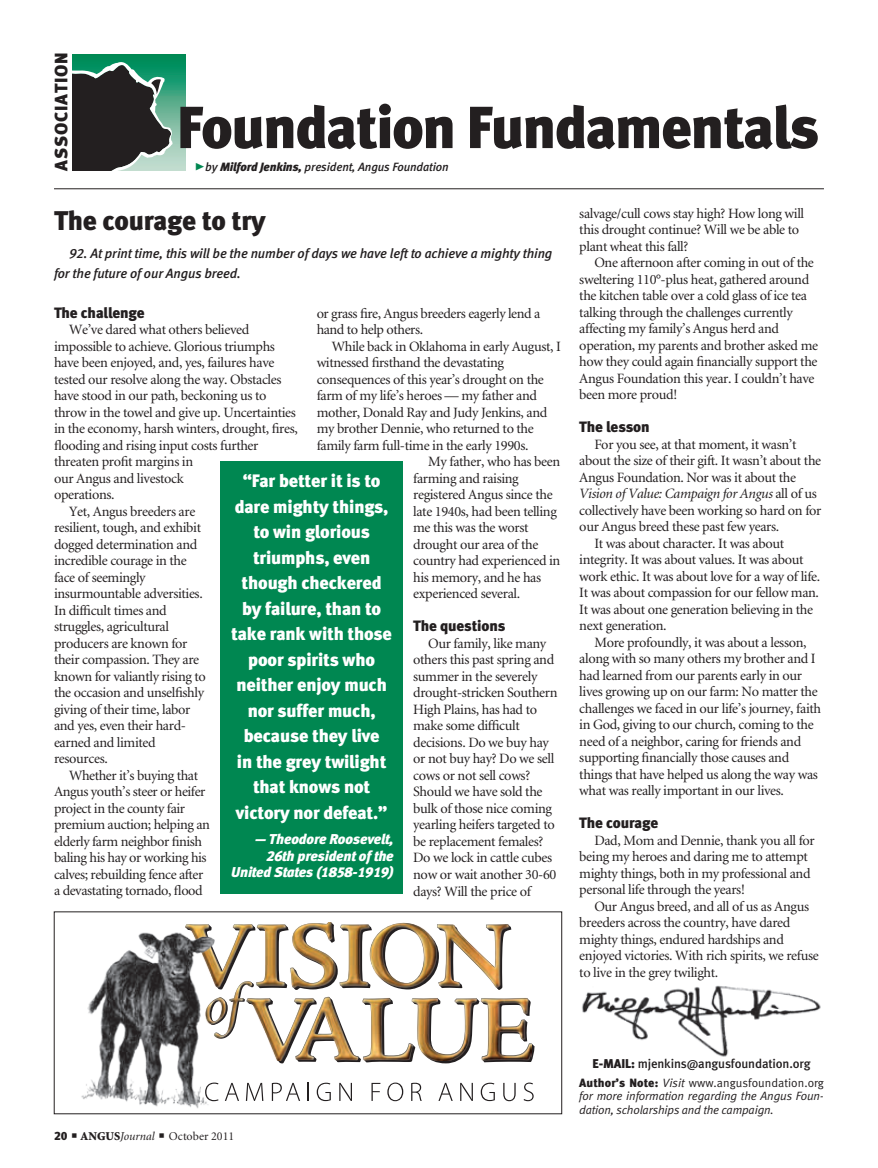
<style>
.page{position:relative;width:878px;height:1168px;background:#fff}
.page>*{position:absolute;margin:0;border:0;box-sizing:border-box;transform-origin:0 0}
.t1{font:59.25px "Meta Black LF";letter-spacing:-.025em;color:#231f20}
.column_headline{font:27px "Meta Black LF";letter-spacing:-.01em;color:#231f20}
.pull_quote{font:18px/25.5px "Meta Black LF";letter-spacing:-.01em;color:#fff;text-align:center}
.t2{font:18px "Meta Black LF";letter-spacing:.04em;color:#231f20}
.subhead{font:15px "Meta Black LF";letter-spacing:-.01em;color:#231f20}
.body_text{font:14.25px/16.5px "Minion";letter-spacing:-.025em;color:#231f20}
.pull_quote-2{font:italic 14.25px/16.5px "Meta Black LF";letter-spacing:-.01em;color:#fff;text-align:right}
.column_intro{font:italic 13.5px/19.5px "Meta Medium LF";letter-spacing:-.01em;color:#231f20}
.sidebar_text{font:12.75px "Meta Medium LF";letter-spacing:-.01em;color:#231f20}
.editor_s_note{font:italic 12px/13.5px "Meta Normal LF";letter-spacing:-.015em;color:#231f20;text-align:justify}
.t3{font:italic 12px "Meta Medium LF";letter-spacing:-.01em;color:#231f20}
.t4{font:12px "Minion";color:#231f20}
.s1{font-family:"Meta Black Caps Expert";font-style:normal;font-size:21px;color:#008751}
.s2{font-family:"Meta Black LF"}
.s3{font-style:italic}
.s4{font-weight:900}
.s5{font-family:"Meta Black LF";font-style:normal}
.s6{font-style:normal}
</style>
<div class="page">
<svg style="left:72px;top:54px;width:114px;height:116px;background:#43a680"></svg>
<svg style="left:72px;top:61px;width:101px;height:109px;background:#3c4f48"></svg>
<hr style="left:54px;top:188px;width:770px;height:1px;background:#231f20">
<svg style="left:276px;top:1043px;width:258px;height:20px"></svg>
<svg style="left:252px;top:1083px;width:11px;height:18px"></svg>
<svg style="left:272px;top:1083px;width:28px;height:18px"></svg>
<svg style="left:307px;top:1083px;width:2px;height:18px"></svg>
<svg style="left:317px;top:1082px;width:14px;height:19px"></svg>
<svg style="left:339px;top:1083px;width:13px;height:18px"></svg>
<svg style="left:371px;top:1083px;width:9px;height:18px"></svg>
<svg style="left:387px;top:1082px;width:16px;height:19px"></svg>
<svg style="left:411px;top:1083px;width:11px;height:18px"></svg>
<svg style="left:438px;top:1083px;width:14px;height:18px"></svg>
<svg style="left:460px;top:1083px;width:13px;height:18px"></svg>
<svg style="left:480px;top:1082px;width:15px;height:19px"></svg>
<svg style="left:503px;top:1083px;width:12px;height:18px"></svg>
<svg style="left:523px;top:1082px;width:10px;height:19px"></svg>
<img style="left:252px;top:922px;width:279px;height:138px">
<img style="left:81px;top:924px;width:171px;height:185px">
<div style="left:220px;top:461px;width:182px;height:432px;background:#008751"></div>
<img style="left:582px;top:985px;width:239px;height:72px">
<p class="t2" style="left:50px;top:171px;width:120px;rotate:-90deg">ASSOCIATION</p>
<p class="t1" style="left:177px;top:92px;width:644px">Foundation Fundamentals</p>
<p class="t3" style="left:194px;top:159px;width:256px"><span class="s1">@</span>by <span class="s2">Milford Jenkins,</span> president, Angus Foundation</p>
<p class="column_headline" style="left:54px;top:204px;width:213px">The courage to try</p>
<p class="column_intro" style="left:54px;top:244px;width:500px;text-indent:15px">92. At print time, this will be the number of days we have left to achieve a mighty thing for the future of our Angus breed.</p>
<p class="body_text" style="left:579px;top:205px;width:226px">salvage/cull cows stay high? How long will this drought continue? Will we be able to plant wheat this fall?</p>
<p class="body_text" style="left:579px;top:255px;width:240px;text-indent:15px">One afternoon after coming in out of the sweltering 110°-plus heat, gathered around the kitchen table over a cold glass of ice tea talking through the challenges currently affecting my family’s Angus herd and operation, my parents and brother asked me how they could again financially support the Angus Foundation this year. I couldn’t have been more proud!</p>
<p class="subhead" style="left:579px;top:418px;width:72px">The lesson</p>
<p class="body_text" style="left:579px;top:436px;width:243px;text-indent:15px">For you see, at that moment, it wasn’t about the size of their gift. It wasn’t about the Angus Foundation. Nor was it about the <span class="s3">Vision of Value: Campaign for Angus</span> all of us collectively have been working so hard on for our Angus breed these past few years.</p>
<p class="body_text" style="left:579px;top:535px;width:242px;text-indent:15px">It was about character. It was about integrity. It was about values. It was about work ethic. It was about love for a way of life.<br>It was about compassion for our fellow man.<br>It was about one generation believing in the next generation.</p>
<p class="body_text" style="left:579px;top:634px;width:243px;text-indent:15px">More profoundly, it was about a lesson, along with so many others my brother and I had learned from our parents early in our lives growing up on our farm: No matter the challenges we faced in our life’s journey, faith in God, giving to our church, coming to the need of a neighbor, caring for friends and supporting financially those causes and things that have helped us along the way was what was really important in our lives.</p>
<p class="subhead" style="left:579px;top:814px;width:80px">The courage</p>
<p class="body_text" style="left:579px;top:832px;width:237px;text-indent:15px">Dad, Mom and Dennie, thank you all for being my heroes and daring me to attempt mighty things, both in my professional and personal life through the years!</p>
<p class="body_text" style="left:579px;top:898px;width:241px;text-indent:15px">Our Angus breed, and all of us as Angus breeders across the country, have dared mighty things, endured hardships and enjoyed victories. With rich spirits, we refuse to live in the grey twilight.</p>
<p class="subhead" style="left:54px;top:303px;width:92px">The challenge</p>
<p class="body_text" style="left:54px;top:322px;width:245px;text-indent:15px">We’ve dared what others believed impossible to achieve. Glorious triumphs have been enjoyed, and, yes, failures have tested our resolve along the way. Obstacles have stood in our path, beckoning us to throw in the towel and give up. Uncertainties in the economy, harsh winters, drought, fires, flooding and rising input costs further threaten profit margins in<br>our Angus and livestock<br>operations.</p>
<p class="body_text" style="left:54px;top:503px;width:153px;text-indent:15px">Yet, Angus breeders are resilient, tough, and exhibit dogged determination and incredible courage in the face of seemingly insurmountable adversities.<br>In difficult times and struggles, agricultural producers are known for their compassion. They are known for valiantly rising to the occasion and unselfishly giving of their time, labor and yes, even their hard&shy;earned and limited resources.</p>
<p class="body_text" style="left:54px;top:767px;width:157px;text-indent:15px">Whether it’s buying that<br>Angus youth’s steer or heifer project in the county fair premium auction; helping an elderly farm neighbor finish baling his hay or working his calves; rebuilding fence after a devastating tornado, flood</p>
<p class="body_text" style="left:316px;top:306px;width:225px">or grass fire, Angus breeders eagerly lend a hand to help others.</p>
<p class="body_text" style="left:316px;top:339px;width:246px;text-indent:15px">While back in Oklahoma in early August, I witnessed firsthand the devastating consequences of this year’s drought on the farm of my life’s heroes — my father and mother, Donald Ray and Judy Jenkins, and my brother Dennie, who returned to the family farm full-time in the early 1990s.</p>
<p class="body_text" style="left:413px;top:454px;width:149px;text-indent:15px">My father, who has been farming and raising registered Angus since the late 1940s, had been telling me this was the worst drought our area of the country had experienced in his memory, and he has experienced several.</p>
<p class="subhead" style="left:413px;top:617px;width:94px">The questions</p>
<p class="body_text" style="left:413px;top:636px;width:146px;text-indent:15px">Our family, like many others this past spring and summer in the severely drought-stricken Southern<br>High Plains, has had to make some difficult decisions. Do we buy hay or not buy hay? Do we sell cows or not sell cows?<br>Should we have sold the bulk of those nice coming yearling heifers targeted to be replacement females?<br>Do we lock in cattle cubes now or wait another 30-60 days? Will the price of</p>
<p class="pull_quote" style="left:231px;top:468px;width:162px">“Far better it is to dare mighty things, to win glorious triumphs, even though checkered by failure, than to take rank with those poor spirits who neither enjoy much nor suffer much, because they live<br>in the grey twilight that knows not victory nor defeat.”</p>
<p class="pull_quote-2" style="left:231px;top:831px;width:164px">— Theodore Roosevelt,<br>26th president of the<br>United States (1858-1919)</p>
<p class="t4" style="left:54px;top:1130px;width:182px"><span class="s2">20</span> ■ <span class="s4">ANGUS</span><span class="s3">Journal</span> ■ October 2011</p>
<p class="sidebar_text" style="left:592px;top:1056px;width:219px"><span class="s2">E-MAIL:</span> mjenkins@angusfoundation.org</p>
<p class="editor_s_note" style="left:579px;top:1075px;width:246px"><span class="s5">Author’s Note:</span> Visit <span class="s6">www.angusfoundation.org </span>for more information regarding the Angus Foun&shy;dation, scholarships and the campaign.</p>
</div>
